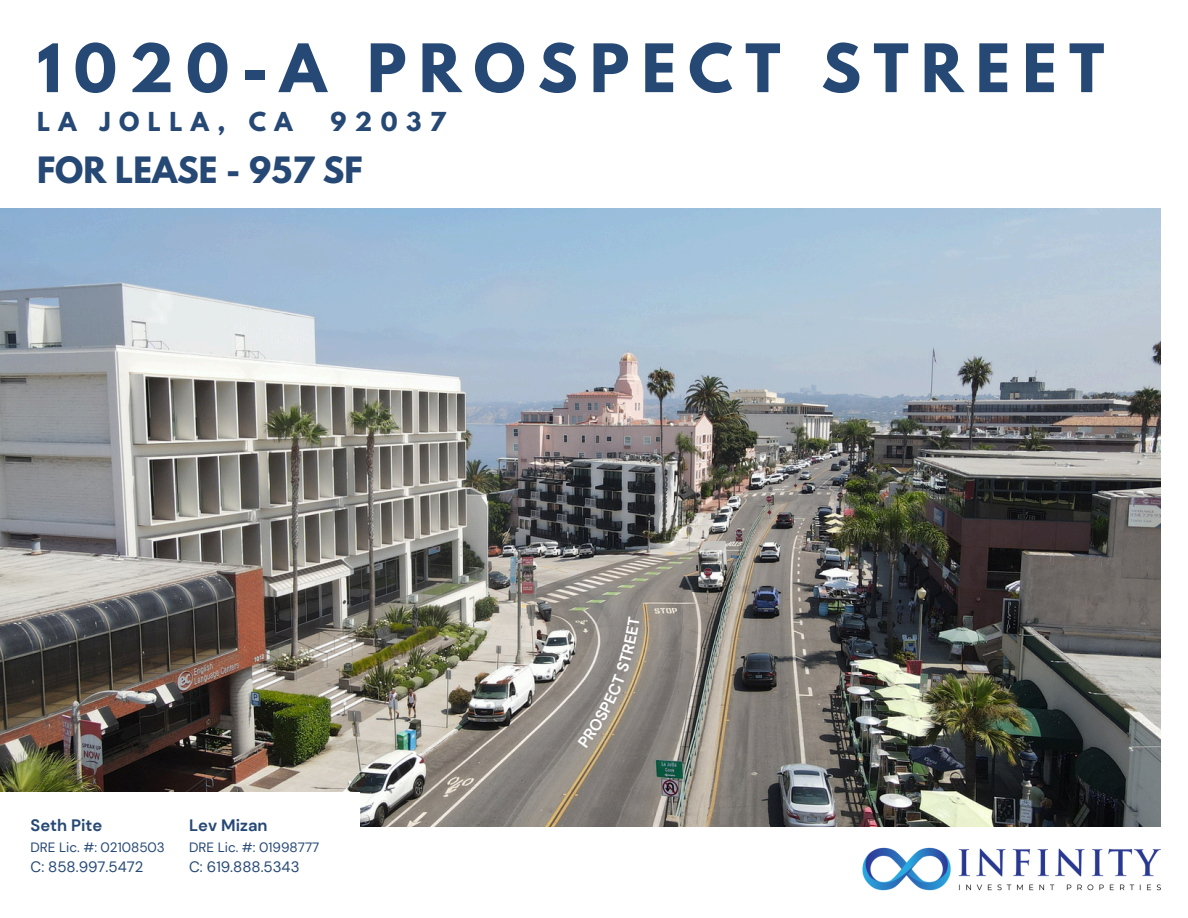
<style>
.page{position:relative;width:1188px;height:918px;background:#fff}
.page>*{position:absolute;margin:0;border:0;box-sizing:border-box;transform-origin:0 0}
.t1{font:700 59.1px "League Spartan";letter-spacing:.21em;color:#264875}
.t2{font:700 32.1px "League Spartan";color:#264875}
.t3{font:700 23.1px "League Spartan";letter-spacing:.365em;color:#264875}
.t4{font:700 16.5px "DM Sans";color:#264875}
.t5{font:15px "DM Sans";color:#264875}
.t6{font:13.5px "DM Sans";color:#264875}
</style>
<div class="page">
<img style="left:0;top:209px;width:1161px;height:617px">
<div style="left:0;top:792px;width:359px;height:126px;background:#fff"></div>
<img style="left:862px;top:847px;width:299px;height:44px">
<svg style="left:578px;top:616px;width:62px;height:133px;background:#938d85"></svg>
<h2 class="t1" style="left:37px;top:39px;width:1069px">1020-A PROSPECT STREET</h2>
<p class="t3" style="left:37px;top:110px;width:257px">LA JOLLA, CA</p>
<p class="t3" style="left:331px;top:110px;width:117px">92037</p>
<h4 class="t2" style="left:37px;top:154px;width:327px">FOR LEASE - 957 SF</h4>
<p class="t4" style="left:31px;top:814px;width:73px">Seth Pite</p>
<p class="t6" style="left:31px;top:839px;width:136px">DRE Lic. #: 02108503</p>
<p class="t5" style="left:31px;top:857px;width:114px">C: 858.997.5472</p>
<p class="t4" style="left:189px;top:814px;width:80px">Lev Mizan</p>
<p class="t6" style="left:189px;top:839px;width:132px">DRE Lic. #: 01998777</p>
<p class="t5" style="left:189px;top:857px;width:112px">C: 619.888.5343</p>
</div>
